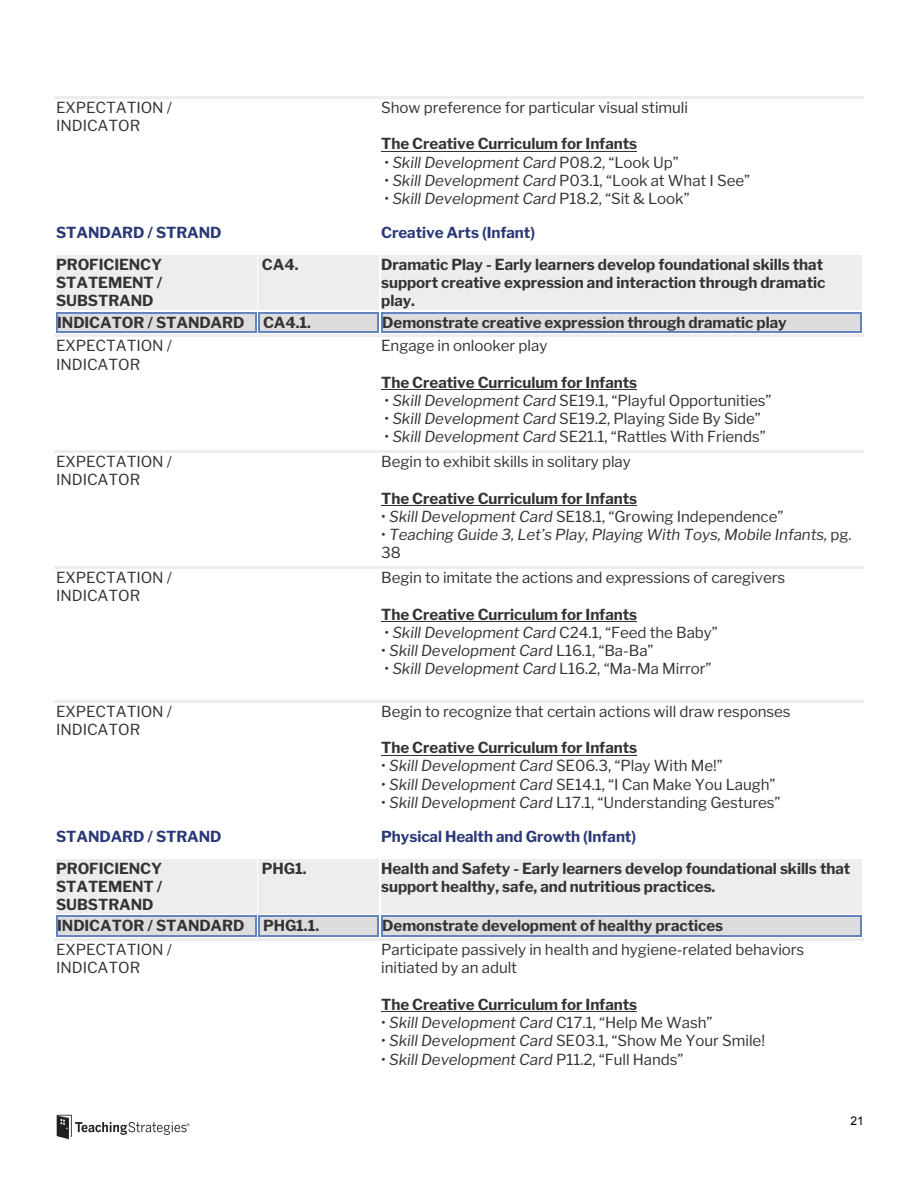
<style>
.page{position:relative;width:918px;height:1188px;background:#fff}
.page>*{position:absolute;margin:0;border:0;box-sizing:border-box;transform-origin:0 0}
.t1{font:15.15px/18px "Libre Franklin";letter-spacing:-.005em;color:#333}
.t2{font:700 15.15px/18.1px "Libre Franklin";letter-spacing:-.005em;color:#333;text-align:justify}
.t3{font:italic 15.15px/18px "Libre Franklin";letter-spacing:-.005em;color:#333}
.t4{font:700 15.15px "Libre Franklin";letter-spacing:-.005em;color:#2a3876}
.t5{font:12px "Arial";color:#000}
.s1{font-style:normal}
.s2{font-style:italic}
</style>
<div class="page">
<hr style="left:381px;top:151px;width:256px;height:1px;background:#333">
<hr style="left:54px;top:96px;width:204px;height:3px;background:#ededed">
<hr style="left:258px;top:96px;width:122px;height:3px;background:#ededed">
<hr style="left:380px;top:96px;width:484px;height:3px;background:#ededed">
<div style="left:56px;top:255px;width:201px;height:19px;background:#ededed"></div>
<div style="left:56px;top:274px;width:201px;height:18px;background:#ededed"></div>
<div style="left:56px;top:292px;width:201px;height:18px;background:#ededed"></div>
<div style="left:259px;top:255px;width:120px;height:55px;background:#ededed"></div>
<div style="left:381px;top:255px;width:481px;height:19px;background:#ededed"></div>
<div style="left:381px;top:274px;width:481px;height:18px;background:#ededed"></div>
<div style="left:381px;top:292px;width:481px;height:18px;background:#ededed"></div>
<div style="left:57px;top:313px;width:198px;height:18px;background:#ddd"></div>
<div style="left:260px;top:313px;width:118px;height:18px;background:#ddd"></div>
<div style="left:382px;top:313px;width:479px;height:18px;background:#ddd"></div>
<hr style="left:57px;top:312px;width:198px;height:1px;background:#6384bd">
<hr style="left:57px;top:332px;width:198px;height:1px;background:#6384bd">
<svg style="left:56px;top:312px;width:1px;height:21px"></svg>
<hr style="left:260px;top:312px;width:118px;height:1px;background:#6384bd">
<hr style="left:260px;top:332px;width:118px;height:1px;background:#6384bd">
<svg style="left:255px;top:312px;width:5px;height:21px"></svg>
<hr style="left:382px;top:312px;width:479px;height:1px;background:#6384bd">
<hr style="left:382px;top:332px;width:479px;height:1px;background:#6384bd">
<svg style="left:378px;top:312px;width:4px;height:21px"></svg>
<svg style="left:861px;top:312px;width:1px;height:21px"></svg>
<hr style="left:381px;top:389px;width:256px;height:1px;background:#333">
<hr style="left:54px;top:335px;width:204px;height:2px;background:#ededed">
<hr style="left:258px;top:335px;width:122px;height:2px;background:#ededed">
<hr style="left:380px;top:335px;width:484px;height:2px;background:#ededed">
<hr style="left:381px;top:505px;width:256px;height:1px;background:#333">
<hr style="left:54px;top:451px;width:204px;height:2px;background:#ededed">
<hr style="left:258px;top:451px;width:122px;height:2px;background:#ededed">
<hr style="left:380px;top:451px;width:484px;height:2px;background:#ededed">
<hr style="left:381px;top:621px;width:256px;height:1px;background:#333">
<hr style="left:54px;top:567px;width:204px;height:2px;background:#ededed">
<hr style="left:258px;top:567px;width:122px;height:2px;background:#ededed">
<hr style="left:380px;top:567px;width:484px;height:2px;background:#ededed">
<hr style="left:381px;top:755px;width:256px;height:1px;background:#333">
<hr style="left:54px;top:701px;width:204px;height:2px;background:#ededed">
<hr style="left:258px;top:701px;width:122px;height:2px;background:#ededed">
<hr style="left:380px;top:701px;width:484px;height:2px;background:#ededed">
<div style="left:56px;top:859px;width:201px;height:18px;background:#ededed"></div>
<div style="left:56px;top:877px;width:201px;height:19px;background:#ededed"></div>
<div style="left:56px;top:896px;width:201px;height:18px;background:#ededed"></div>
<div style="left:259px;top:859px;width:120px;height:55px;background:#ededed"></div>
<div style="left:381px;top:859px;width:481px;height:55px;background:#ededed"></div>
<div style="left:57px;top:917px;width:198px;height:18px;background:#ddd"></div>
<div style="left:260px;top:917px;width:118px;height:18px;background:#ddd"></div>
<div style="left:382px;top:917px;width:479px;height:18px;background:#ddd"></div>
<hr style="left:57px;top:916px;width:198px;height:1px;background:#6384bd">
<hr style="left:57px;top:935px;width:198px;height:1px;background:#6384bd">
<svg style="left:56px;top:916px;width:1px;height:20px"></svg>
<hr style="left:260px;top:916px;width:118px;height:1px;background:#6384bd">
<hr style="left:260px;top:935px;width:118px;height:1px;background:#6384bd">
<svg style="left:255px;top:916px;width:5px;height:20px"></svg>
<hr style="left:382px;top:916px;width:479px;height:1px;background:#6384bd">
<hr style="left:382px;top:935px;width:479px;height:1px;background:#6384bd">
<svg style="left:378px;top:916px;width:4px;height:20px"></svg>
<svg style="left:861px;top:916px;width:1px;height:20px"></svg>
<hr style="left:381px;top:1011px;width:256px;height:1px;background:#333">
<hr style="left:54px;top:939px;width:204px;height:2px;background:#ededed">
<hr style="left:258px;top:939px;width:122px;height:2px;background:#ededed">
<hr style="left:380px;top:939px;width:484px;height:2px;background:#ededed">
<img style="left:56px;top:1114px;width:134px;height:26px">
<p class="t1" style="left:56px;top:98px;width:117px">EXPECTATION /<br>INDICATOR</p>
<p class="t1" style="left:381px;top:99px;width:308px">Show preference for particular visual stimuli</p>
<p class="t2" style="left:381px;top:135px;width:258px">The Creative Curriculum for Infants</p>
<p class="t3" style="left:384px;top:153px;width:296px"><span class="s1">•</span> Skill Development Card <span class="s1">P08.2, “Look Up”</span></p>
<p class="t1" style="left:384px;top:171px;width:367px">• <span class="s2">Skill Development Card</span> P03.1, “Look at What I See”</p>
<p class="t3" style="left:384px;top:190px;width:307px"><span class="s1">•</span> Skill Development Card <span class="s1">P18.2, “Sit &amp; Look”</span></p>
<p class="t4" style="left:56px;top:223px;width:167px">STANDARD / STRAND</p>
<p class="t4" style="left:381px;top:223px;width:155px">Creative Arts (Infant)</p>
<p class="t2" style="left:56px;top:255px;width:108px">PROFICIENCY STATEMENT / SUBSTRAND</p>
<p class="t2" style="left:262px;top:255px;width:38px">CA4.</p>
<p class="t2" style="left:381px;top:255px;width:446px;text-align:left">Dramatic Play - Early learners develop foundational skills that support creative expression and interaction through dramatic play.</p>
<p class="t2" style="left:57px;top:313px;width:255px">INDICATOR / STANDARD CA4.1.</p>
<p class="t2" style="left:382px;top:313px;width:406px">Demonstrate creative expression through dramatic play</p>
<p class="t1" style="left:56px;top:337px;width:117px">EXPECTATION /<br>INDICATOR</p>
<p class="t1" style="left:381px;top:337px;width:168px">Engage in onlooker play</p>
<p class="t2" style="left:381px;top:373px;width:258px">The Creative Curriculum for Infants</p>
<p class="t1" style="left:384px;top:392px;width:389px">• <span class="s2">Skill Development Card</span> SE19.1, “Playful Opportunities”</p>
<p class="t1" style="left:384px;top:410px;width:378px">• <span class="s2">Skill Development Card</span> SE19.2, Playing Side By Side”</p>
<p class="t1" style="left:384px;top:428px;width:383px">• <span class="s2">Skill Development Card</span> SE21.1, “Rattles With Friends”</p>
<p class="t1" style="left:56px;top:453px;width:117px">EXPECTATION /<br>INDICATOR</p>
<p class="t1" style="left:381px;top:453px;width:251px">Begin to exhibit skills in solitary play</p>
<p class="t2" style="left:381px;top:489px;width:258px">The Creative Curriculum for Infants</p>
<p class="t1" style="left:381px;top:507px;width:404px">• <span class="s2">Skill Development Card</span> SE18.1, “Growing Independence”</p>
<p class="t3" style="left:381px;top:526px;width:472px"><span class="s1">•</span> Teaching Guide 3, Let’s Play, Playing With Toys, Mobile Infants, <span class="s1">pg.<br>38</span></p>
<p class="t1" style="left:56px;top:569px;width:117px">EXPECTATION /<br>INDICATOR</p>
<p class="t1" style="left:381px;top:569px;width:406px">Begin to imitate the actions and expressions of caregivers</p>
<p class="t2" style="left:381px;top:605px;width:258px">The Creative Curriculum for Infants</p>
<p class="t1" style="left:384px;top:623px;width:335px">• <span class="s2">Skill Development Card</span> C24.1, “Feed the Baby”</p>
<p class="t3" style="left:381px;top:641px;width:274px"><span class="s1">•</span> Skill Development Card <span class="s1">L16.1, “Ba-Ba”</span></p>
<p class="t1" style="left:384px;top:659px;width:329px">• <span class="s2">Skill Development Card</span> L16.2, “Ma-Ma Mirror”</p>
<p class="t1" style="left:56px;top:703px;width:117px">EXPECTATION /<br>INDICATOR</p>
<p class="t1" style="left:381px;top:703px;width:411px">Begin to recognize that certain actions will draw responses</p>
<p class="t2" style="left:381px;top:739px;width:258px">The Creative Curriculum for Infants</p>
<p class="t1" style="left:381px;top:757px;width:343px">• <span class="s2">Skill Development Card</span> SE06.3, “Play With Me!”</p>
<p class="t1" style="left:381px;top:775px;width:396px">• <span class="s2">Skill Development Card</span> SE14.1, “I Can Make You Laugh”</p>
<p class="t1" style="left:381px;top:793px;width:401px">• <span class="s2">Skill Development Card</span> L17.1, “Understanding Gestures”</p>
<p class="t4" style="left:56px;top:827px;width:167px">STANDARD / STRAND</p>
<p class="t4" style="left:381px;top:827px;width:256px">Physical Health and Growth (Infant)</p>
<p class="t2" style="left:56px;top:859px;width:108px">PROFICIENCY STATEMENT / SUBSTRAND</p>
<p class="t2" style="left:262px;top:859px;width:46px">PHG1.</p>
<p class="t2" style="left:381px;top:859px;width:471px">Health and Safety - Early learners develop foundational skills that support healthy, safe, and nutritious practices.</p>
<p class="t2" style="left:57px;top:917px;width:263px">INDICATOR / STANDARD PHG1.1.</p>
<p class="t2" style="left:382px;top:917px;width:342px">Demonstrate development of healthy practices</p>
<p class="t1" style="left:56px;top:941px;width:117px">EXPECTATION /<br>INDICATOR</p>
<p class="t1" style="left:381px;top:941px;width:425px">Participate passively in health and hygiene-related behaviors initiated by an adult</p>
<p class="t2" style="left:381px;top:995px;width:258px">The Creative Curriculum for Infants</p>
<p class="t3" style="left:381px;top:1014px;width:333px"><span class="s1">•</span> Skill Development Card <span class="s1">C17.1, “Help Me Wash”</span></p>
<p class="t1" style="left:381px;top:1032px;width:385px">• <span class="s2">Skill Development Card</span> SE03.1, “Show Me Your Smile!</p>
<p class="t3" style="left:381px;top:1050px;width:304px"><span class="s1">•</span> Skill Development Card <span class="s1">P11.2, “Full Hands”</span></p>
<p class="t5" style="left:851px;top:1113px;width:15px">21</p>
</div>
